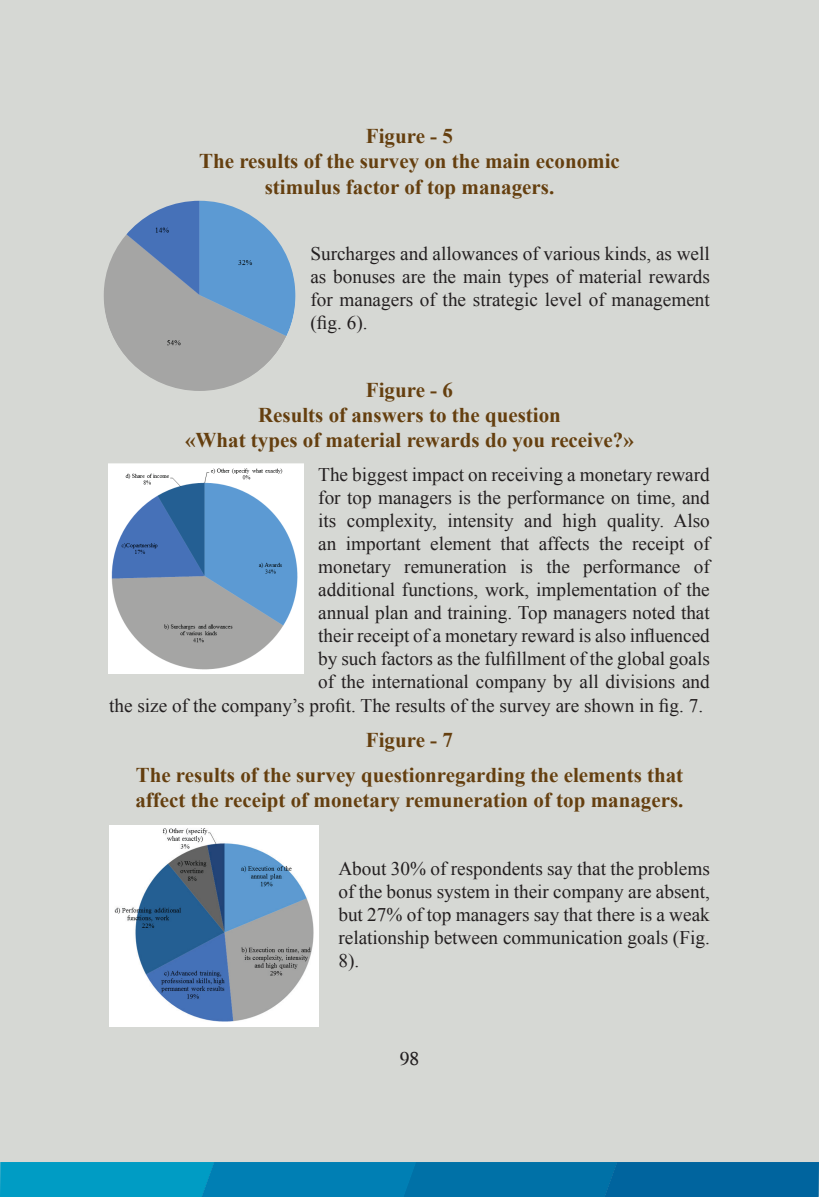
<style>
.page{position:relative;width:819px;height:1197px;background:#fff}
.page>*{position:absolute;margin:0;border:0;box-sizing:border-box;transform-origin:0 0}
.t1{font:700 21px/25.2px "Times New Roman";color:#653f0f;text-align:center}
.t2{font:19.25px/23.1px "Times New Roman";color:#231f20;text-align:justify}
.t3{font:19.25px "CG Times";color:#231f20}
</style>
<div class="page">
<div style="left:0;top:1px;width:819px;height:1195px;background:#d6d8d4"></div>
<svg style="left:0;top:1162px;width:819px;height:35px;background:#007caf"></svg>
<img style="left:104px;top:201px;width:191px;height:190px">
<img style="left:109px;top:464px;width:194px;height:209px">
<img style="left:109px;top:825px;width:210px;height:201px">
<p class="t1" style="left:199px;top:123px;width:422px">Figure - 5<br>The results of the survey on the main economic stimulus factor of top managers.</p>
<p class="t2" style="left:310px;top:241px;width:401px">Surcharges and allowances of various kinds, as well as bonuses are the main types of material rewards for managers of the strategic level of management (fig. 6).</p>
<p class="t1" style="left:185px;top:377px;width:450px">Figure - 6<br>Results of answers to the question<br>«What types of material rewards do you receive?»</p>
<p class="t2" style="left:318px;top:462px;width:393px">The biggest impact on receiving a monetary reward</p>
<p class="t2" style="left:318px;top:485px;width:393px">for top managers is the performance on time, and</p>
<p class="t2" style="left:318px;top:508px;width:393px">its complexity, intensity and high quality. Also</p>
<p class="t2" style="left:318px;top:531px;width:393px">an important element that affects the receipt of</p>
<p class="t2" style="left:318px;top:554px;width:393px">monetary remuneration is the performance of</p>
<p class="t2" style="left:318px;top:577px;width:393px">additional functions, work, implementation of the</p>
<p class="t2" style="left:318px;top:600px;width:393px">annual plan and training. Top managers noted that</p>
<p class="t2" style="left:318px;top:624px;width:393px">their receipt of a monetary reward is also influenced</p>
<p class="t2" style="left:318px;top:647px;width:393px">by such factors as the fulfillment of the global goals</p>
<p class="t2" style="left:318px;top:670px;width:393px">of the international company by all divisions and</p>
<p class="t2" style="left:109px;top:693px;width:596px">the size of the company’s profit. The results of the survey are shown in fig. 7.</p>
<p class="t1" style="left:136px;top:721px;width:549px;line-height:35.2px">Figure - 7<br>The results of the survey questionregarding the elements that</p>
<p class="t1" style="left:135px;top:787px;width:549px">affect the receipt of monetary remuneration of top managers.</p>
<p class="t2" style="left:338px;top:856px;width:373px">About 30% of respondents say that the problems of the bonus system in their company are absent, but 27% of top managers say that there is a weak relationship between communication goals (Fig.<br>8).</p>
<p class="t3" style="left:400px;top:1048px;width:21px">98</p>
</div>
